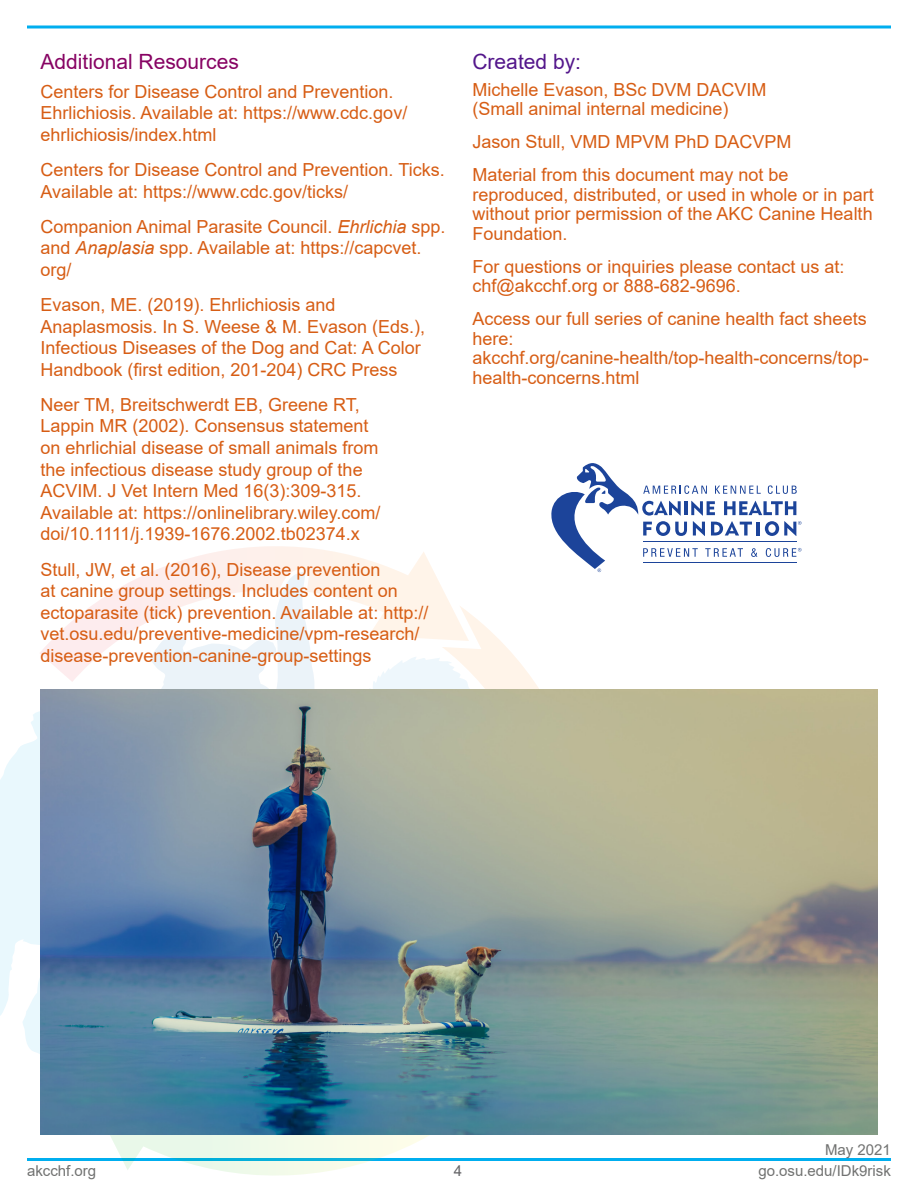
<style>
.page{position:relative;width:918px;height:1188px;background:#fff}
.page>*{position:absolute;margin:0;border:0;box-sizing:border-box;transform-origin:0 0}
.Default{font:21px "Arial";color:#870363}
.t1{font:21px "Arial";color:#53168b}
.t2{font:18px/21.6px "Arial";color:#d75d14}
.t3{font:15px "Arial";color:#717271}
.t4{font:15px "Arial";color:#636366}
.s1{font-style:italic}
</style>
<div class="page">
<hr style="left:27px;top:26px;width:864px;height:2px;background:#00aeef">
<hr style="left:27px;top:1158px;width:864px;height:3px;background:#00aeef">
<svg style="left:40px;top:546px;width:411px;height:136px"></svg>
<svg style="left:442px;top:605px;width:97px;height:84px"></svg>
<svg style="left:110px;top:1135px;width:319px;height:41px"></svg>
<svg style="left:136px;top:572px;width:210px;height:117px"></svg>
<svg style="left:264px;top:657px;width:226px;height:32px"></svg>
<svg style="left:0;top:711px;width:40px;height:343px;fill:#e9f8fd"></svg>
<svg style="left:551px;top:463px;width:251px;height:109px"></svg>
<img style="left:40px;top:689px;width:838px;height:446px">
<p class="Default" style="left:40px;top:47px;width:200px">Additional Resources</p>
<p class="t2" style="left:40px;top:80px;width:368px">Centers for Disease Control and Prevention.<br>Ehrlichiosis. Available at: https://www.cdc.gov/ ehrlichiosis/index.html</p>
<p class="t2" style="left:40px;top:159px;width:406px">Centers for Disease Control and Prevention. Ticks.<br>Available at: https://www.cdc.gov/ticks/</p>
<p class="t2" style="left:40px;top:215px;width:407px">Companion Animal Parasite Council. <span class="s1">Ehrlichia</span> spp. and <span class="s1">Anaplasia</span> spp. Available at: https://capcvet. org/</p>
<p class="t2" style="left:40px;top:294px;width:386px">Evason, ME. (2019). Ehrlichiosis and Anaplasmosis. In S. Weese &amp; M. Evason (Eds.), Infectious Diseases of the Dog and Cat: A Color Handbook (first edition, 201-204) CRC Press</p>
<p class="t2" style="left:40px;top:394px;width:342px">Neer TM, Breitschwerdt EB, Greene RT, Lappin MR (2002). Consensus statement on ehrlichial disease of small animals from the infectious disease study group of the ACVIM. J Vet Intern Med 16(3):309-315.<br>Available at: https://onlinelibrary.wiley.com/ doi/10.1111/j.1939-1676.2002.tb02374.x</p>
<p class="t2" style="left:40px;top:558px;width:389px">Stull, JW, et al. (2016), Disease prevention<br>at canine group settings. Includes content on ectoparasite (tick) prevention. Available at: http:// vet.osu.edu/preventive-medicine/vpm-research/ disease-prevention-canine-group-settings</p>
<p class="t1" style="left:472px;top:47px;width:110px">Created by:</p>
<p class="t2" style="left:472px;top:79px;width:296px;line-height:19.5px">Michelle Evason, BSc DVM DACVIM (Small animal internal medicine)</p>
<p class="t2" style="left:472px;top:131px;width:321px">Jason Stull, VMD MPVM PhD DACVPM</p>
<p class="t2" style="left:472px;top:165px;width:403px;line-height:19.5px">Material from this document may not be reproduced, distributed, or used in whole or in part without prior permission of the AKC Canine Health Foundation.</p>
<p class="t2" style="left:472px;top:256px;width:374px;line-height:19.5px">For questions or inquiries please contact us at: chf@akcchf.org or 888-682-9696.</p>
<p class="t2" style="left:472px;top:309px;width:398px;line-height:19.5px">Access our full series of canine health fact sheets here: akcchf.org/canine-health/top-health-concerns/top&shy;health-concerns.html</p>
<p class="t3" style="left:825px;top:1140px;width:67px">May 2021</p>
<p class="t3" style="left:27px;top:1161px;width:71px">akcchf.org</p>
<p class="t4" style="left:454px;top:1161px;width:10px">4</p>
<p class="t3" style="left:758px;top:1161px;width:134px">go.osu.edu/IDk9risk</p>
</div>
